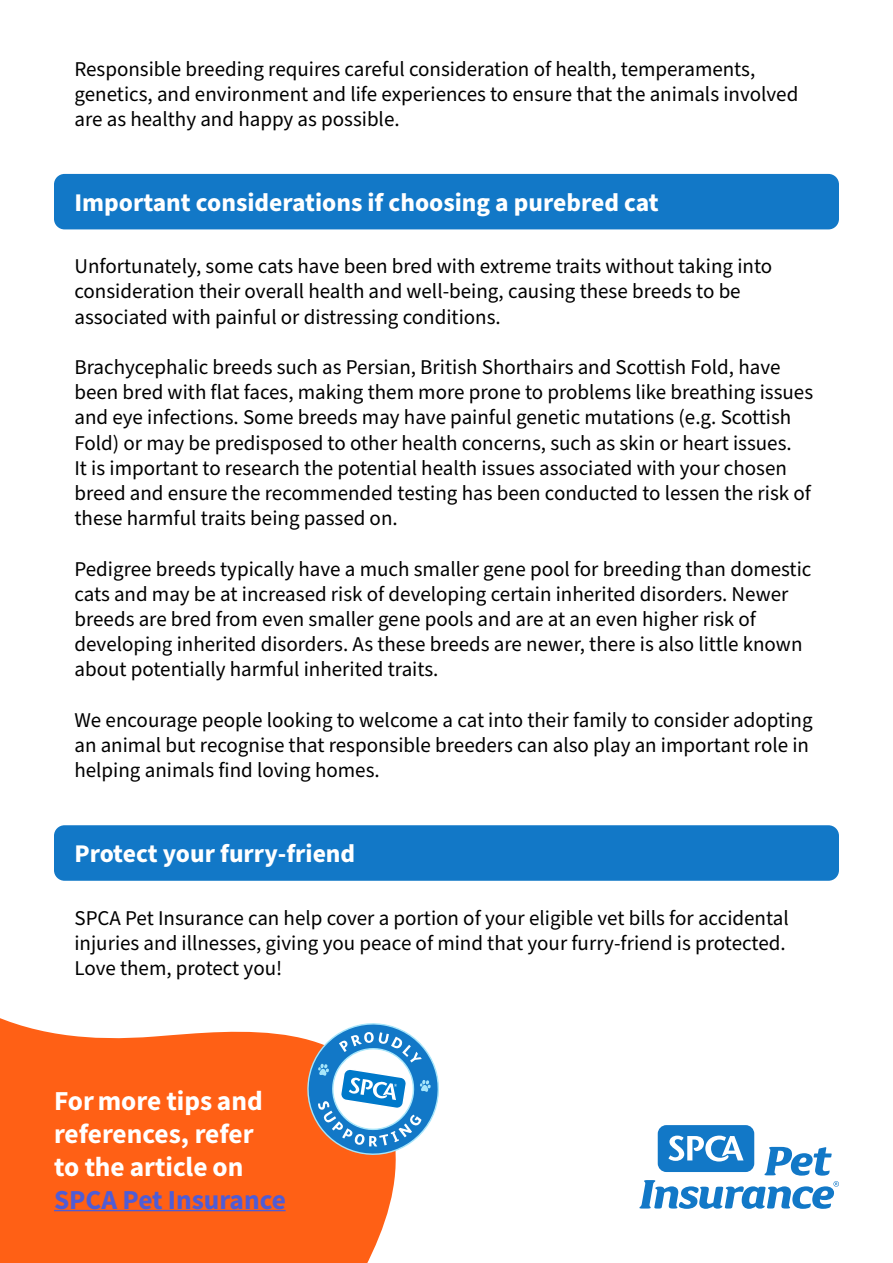
<style>
.page{position:relative;width:893px;height:1263px;background:#fff}
.page>*{position:absolute;margin:0;border:0;box-sizing:border-box;transform-origin:0 0}
.t1{font:27.45px/32.8px "Source Sans Variable";color:#fff}
.t2{font:27.45px "Source Sans Variable";color:#4f5cd6}
.t3{font:700 25.5px "Source Sans Pro";color:#fff}
.t4{font:21px/25.2px "Source Sans Pro";color:#000}
</style>
<div class="page">
<div style="left:54px;top:174px;width:785px;height:55px;background:#1278c7;border-radius:10px"></div>
<div style="left:54px;top:825px;width:785px;height:56px;background:#1278c7;border-radius:10px"></div>
<svg style="left:0;top:1018px;width:396px;height:245px;background:#fe6a25"></svg>
<hr style="left:54px;top:1210px;width:232px;height:1px;background:#4f5cd6">
<svg style="left:303px;top:1019px;width:136px;height:140px"></svg>
<svg style="left:639px;top:1125px;width:200px;height:84px"></svg>
<p class="t4" style="left:74px;top:57px;width:725px">Responsible breeding requires careful consideration of health, temperaments, genetics, and environment and life experiences to ensure that the animals involved are as healthy and happy as possible.</p>
<p class="t3" style="left:74px;top:185px;width:586px">Important considerations if choosing a purebred cat</p>
<p class="t4" style="left:74px;top:254px;width:699px">Unfortunately, some cats have been bred with extreme traits without taking into consideration their overall health and well-being, causing these breeds to be associated with painful or distressing conditions.</p>
<p class="t4" style="left:74px;top:355px;width:740px">Brachycephalic breeds such as Persian, British Shorthairs and Scottish Fold, have been bred with flat faces, making them more prone to problems like breathing issues and eye infections. Some breeds may have painful genetic mutations (e.g. Scottish Fold) or may be predisposed to other health concerns, such as skin or heart issues.<br>It is important to research the potential health issues associated with your chosen breed and ensure the recommended testing has been conducted to lessen the risk of these harmful traits being passed on.</p>
<p class="t4" style="left:74px;top:557px;width:738px">Pedigree breeds typically have a much smaller gene pool for breeding than domestic cats and may be at increased risk of developing certain inherited disorders. Newer breeds are bred from even smaller gene pools and are at an even higher risk of developing inherited disorders. As these breeds are newer, there is also little known about potentially harmful inherited traits.</p>
<p class="t4" style="left:74px;top:708px;width:740px">We encourage people looking to welcome a cat into their family to consider adopting an animal but recognise that responsible breeders can also play an important role in helping animals find loving homes.</p>
<p class="t3" style="left:74px;top:836px;width:282px">Protect your furry-friend</p>
<p class="t4" style="left:74px;top:905px;width:716px">SPCA Pet Insurance can help cover a portion of your eligible vet bills for accidental injuries and illnesses, giving you peace of mind that your furry-friend is protected.<br>Love them, protect you!</p>
<h1 class="t1" style="left:54px;top:1084px;width:210px">For more tips and references, refer to the article on</h1>
<h1 class="t2" style="left:54px;top:1183px;width:234px">SPCA Pet Insurance</h1>
</div>
